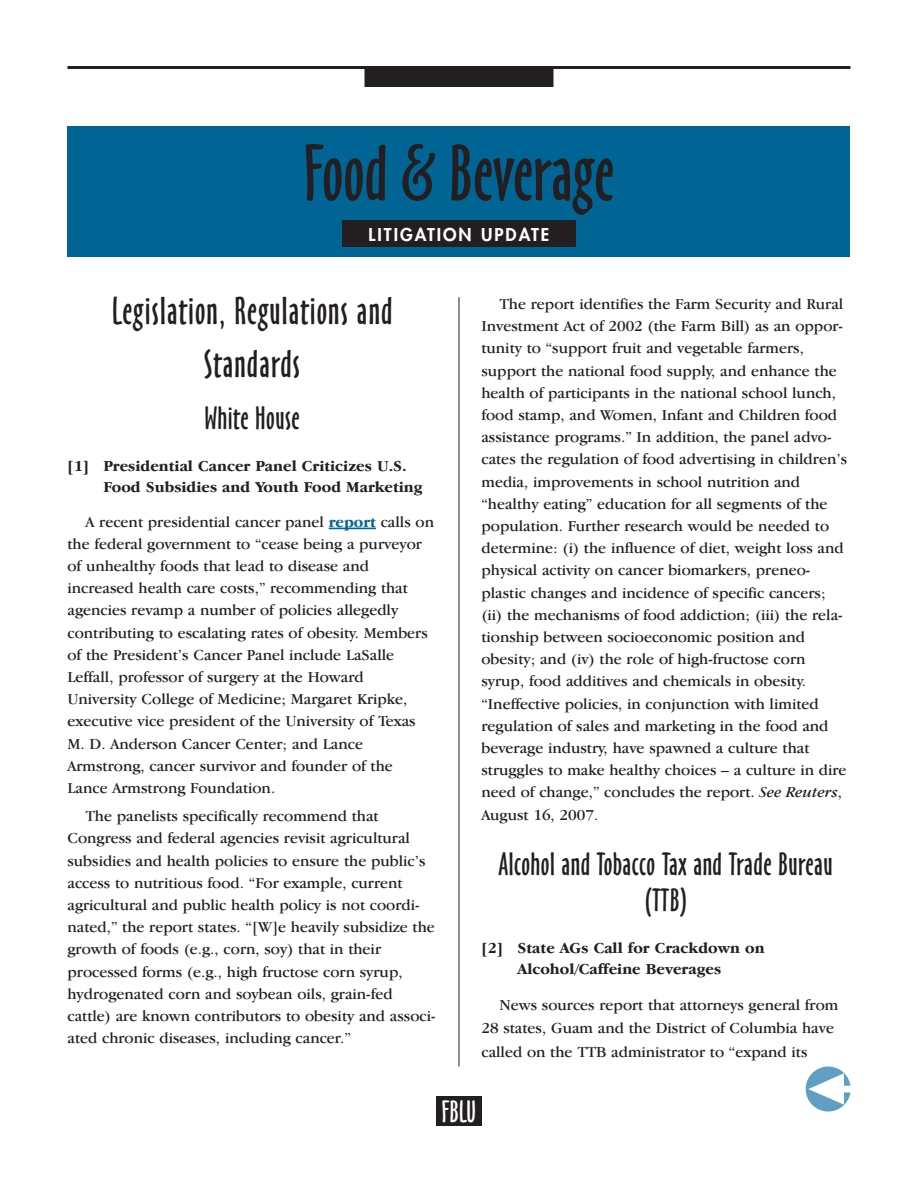
<style>
.page{position:relative;width:918px;height:1188px;background:#fff}
.page>*{position:absolute;margin:0;border:0;box-sizing:border-box;transform-origin:0 0}
.t1{font:73.5px "Oz Handicraft BT";color:#231f20}
.t2{font:36px/52.5px "Oz Handicraft BT";letter-spacing:.03em;color:#231f20;text-align:center}
.t3{font:30px/36px "Oz Handicraft BT";letter-spacing:.015em;color:#231f20;text-align:center}
.t4{font:28.5px "Oz Handicraft BT";color:#fff}
.t5{font:800 17.25px "Futura Std";letter-spacing:.115em;color:#fff}
.t6{font:15.75px/22.2px "Garamond IT Cby BT";color:#231f20}
.t7{font:700 15.75px/21px "Garamond IT Cby BT";color:#231f20}
.s1{font-weight:700;color:#006494}
.s2{font-style:italic}
</style>
<div class="page">
<hr style="left:68px;top:66px;width:782px;height:3px;background:#231f20">
<div style="left:364px;top:69px;width:190px;height:18px;background:#231f20"></div>
<hr style="left:459px;top:297px;width:1px;height:770px;background:#231f20">
<div style="left:436px;top:1096px;width:46px;height:30px;background:#231f20"></div>
<svg style="left:806px;top:1066px;width:44px;height:46px"></svg>
<div style="left:68px;top:126px;width:782px;height:131px;background:#006494"></div>
<div style="left:342px;top:220px;width:234px;height:27px;background:#231f20"></div>
<hr style="left:329px;top:528px;width:41px;height:1px;background:#006494">
<h1 class="t1" style="left:304px;top:132px;width:312px">Food &amp; Beverage</h1>
<p class="t5" style="left:369px;top:226px;width:182px">LITIGATION UPDATE</p>
<h2 class="t2" style="left:112px;top:286px;width:282px">Legislation, Regulations and<br>Standards</h2>
<h3 class="t3" style="left:204px;top:401px;width:97px">White House</h3>
<p class="t7" style="left:103px;top:456px;width:321px;text-indent:-36px">[1] Presidential Cancer Panel Criticizes U.S.<br>Food Subsidies and Youth Food Marketing</p>
<p class="t6" style="left:68px;top:510px;width:368px;text-indent:18px">A recent presidential cancer panel <span class="s1">report</span> calls on the federal government to “cease being a purveyor of unhealthy foods that lead to disease and increased health care costs,” recommending that agencies revamp a number of policies allegedly contributing to escalating rates of obesity. Members of the President’s Cancer Panel include LaSalle Leffall, professor of surgery at the Howard University College of Medicine; Margaret Kripke, executive vice president of the University of Texas M. D. Anderson Cancer Center; and Lance Armstrong, cancer survivor and founder of the Lance Armstrong Foundation.</p>
<p class="t6" style="left:68px;top:805px;width:370px;text-indent:18px">The panelists specifically recommend that Congress and federal agencies revisit agricultural subsidies and health policies to ensure the public’s access to nutritious food. “For example, current agricultural and public health policy is not coordi&shy;nated,” the report states. “[W]e heavily subsidize the growth of foods (e.g., corn, soy) that in their processed forms (e.g., high fructose corn syrup, hydrogenated corn and soybean oils, grain-fed cattle) are known contributors to obesity and associ&shy;ated chronic diseases, including cancer.”</p>
<p class="t6" style="left:481px;top:293px;width:367px;text-indent:18px">The report identifies the Farm Security and Rural Investment Act of 2002 (the Farm Bill) as an oppor&shy;tunity to “support fruit and vegetable farmers, support the national food supply, and enhance the health of participants in the national school lunch, food stamp, and Women, Infant and Children food assistance programs.” In addition, the panel advo&shy;cates the regulation of food advertising in children’s media, improvements in school nutrition and “healthy eating” education for all segments of the population. Further research would be needed to determine: (i) the influence of diet, weight loss and physical activity on cancer biomarkers, preneo&shy;plastic changes and incidence of specific cancers; (ii) the mechanisms of food addiction; (iii) the rela&shy;tionship between socioeconomic position and obesity; and (iv) the role of high-fructose corn syrup, food additives and chemicals in obesity. “Ineffective policies, in conjunction with limited regulation of sales and marketing in the food and beverage industry, have spawned a culture that struggles to make healthy choices – a culture in dire need of change,” concludes the report. <span class="s2">See Reuters</span>, August 16, 2007.</p>
<h3 class="t3" style="left:499px;top:847px;width:335px">Alcohol and Tobacco Tax and Trade Bureau (TTB)</h3>
<p class="t7" style="left:481px;top:937px;width:285px;text-align:center">[2] State AGs Call for Crackdown on<br>Alcohol/Caffeine Beverages</p>
<p class="t6" style="left:481px;top:993px;width:358px;line-height:23.7px;text-indent:18px">News sources report that attorneys general from<br>28 states, Guam and the District of Columbia have called on the TTB administrator to “expand its</p>
<h3 class="t4" style="left:442px;top:1095px;width:36px">FBLU</h3>
</div>
